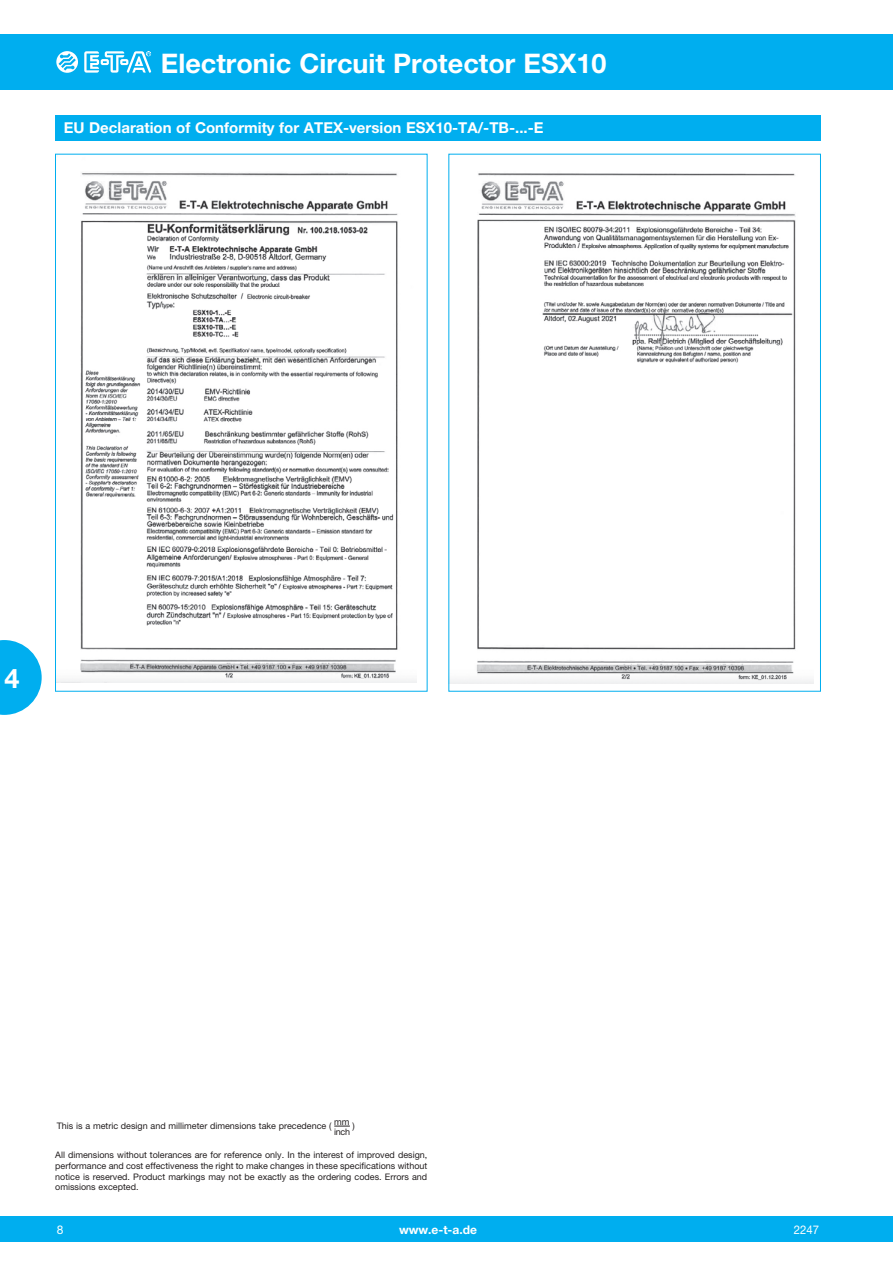
<style>
.page{position:relative;width:893px;height:1263px;background:#fff}
.page>*{position:absolute;margin:0;border:0;box-sizing:border-box;transform-origin:0 0}
.t1{font:700 27px "Helvetica Neue LT";color:#fff}
.t2{font:700 15px "Helvetica Neue LT";color:#fff}
.t3{font:700 12px "Helvetica Neue LT";color:#fff}
.t4{font:12px "Helvetica Neue LT";color:#fff;scale:.95 1}
.t5{font:12px "Helvetica Neue LT";color:#fff}
.t6{font:9px/10.8px "Helvetica Neue LT";color:#231f20;text-align:justify}
</style>
<div class="page">
<div style="left:0;top:1216px;width:893px;height:26px;background:#00aeef"></div>
<div style="left:0;top:34px;width:893px;height:55px;background:#00aeef"></div>
<svg style="left:56px;top:51px;width:22px;height:22px"></svg>
<svg style="left:84px;top:51px;width:67px;height:22px"></svg>
<svg style="left:0;top:640px;width:42px;height:75px"></svg>
<div style="left:55px;top:115px;width:766px;height:25px;background:#00aeef"></div>
<svg style="left:334px;top:1126px;width:16px;height:1px"></svg>
<img style="left:57px;top:173px;width:360px;height:510px">
<img style="left:451px;top:173px;width:362px;height:510px">
<h1 class="t1" style="left:161px;top:46px;width:447px">Electronic Circuit Protector ESX10</h1>
<h2 class="t2" style="left:64px;top:118px;width:481px">EU Declaration of Conformity for ATEX-version ESX10-TA/-TB-...-E</h2>
<h1 class="t1" style="left:4px;top:662px;width:17px">4</h1>
<p class="t6" style="left:334px;top:1116px;width:17px">mm</p>
<p class="t6" style="left:57px;top:1120px;width:276px">This is a metric design and millimeter dimensions take precedence (</p>
<p class="t6" style="left:352px;top:1120px;width:4px">)</p>
<p class="t6" style="left:334px;top:1126px;width:17px">inch</p>
<p class="t6" style="left:55px;top:1149px;width:374px">All dimensions without tolerances are for reference only. In the interest of improved design, performance and cost effectiveness the right to make changes in these specifications without notice is reserved. Product markings may not be exactly as the ordering codes. Errors and omissions excepted.</p>
<h3 class="t3" style="left:399px;top:1222px;width:79px">www.e-t-a.de</h3>
<h3 class="t5" style="left:57px;top:1222px;width:8px">8</h3>
<h3 class="t4" style="left:794px;top:1222px;width:28px">2247</h3>
</div>
